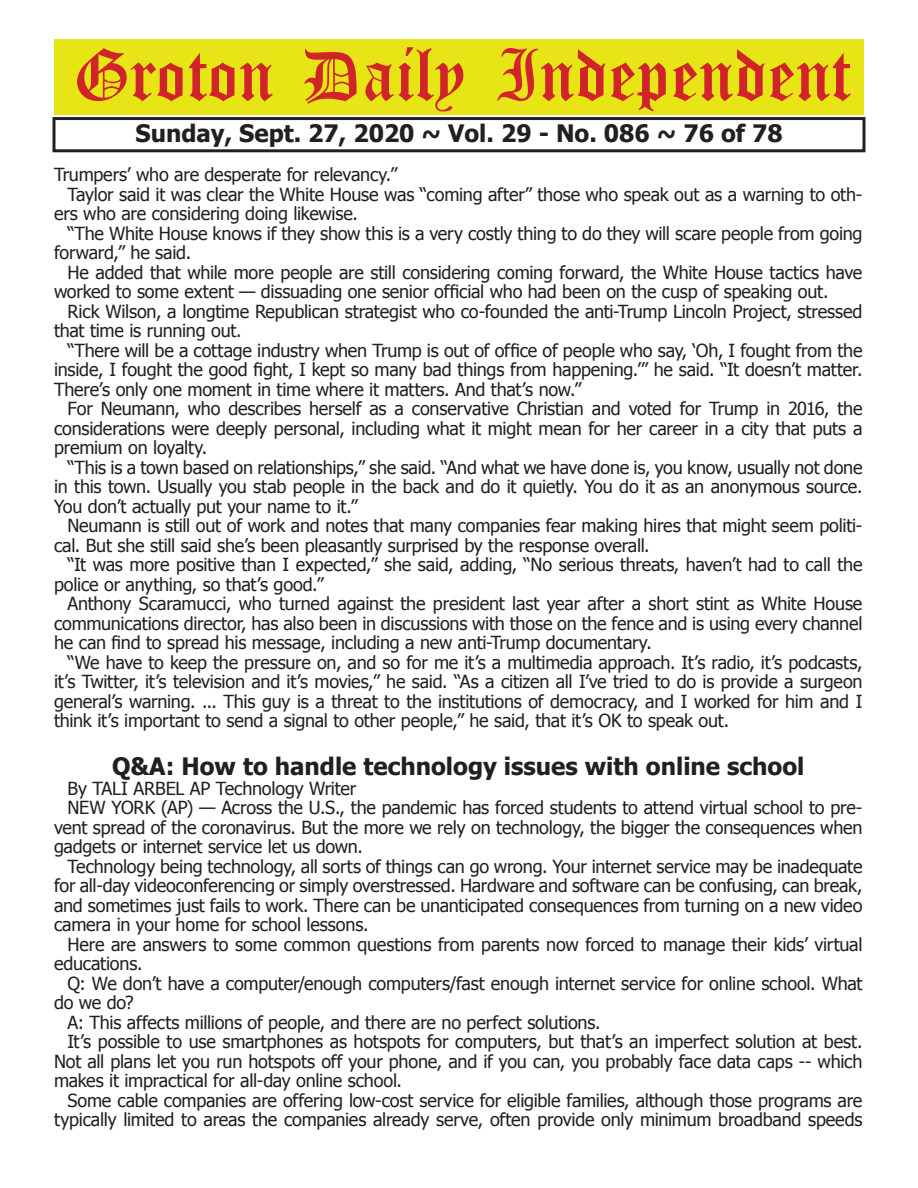
<style>
.page{position:relative;width:918px;height:1188px;background:#fff}
.page>*{position:absolute;margin:0;border:0;box-sizing:border-box;transform-origin:0 0}
.t1{font:54px "Old English Five";color:#d1232a}
.t2{font:700 24px "Tahoma";color:#231f20}
.t3{font:18px "Tahoma";letter-spacing:-.01em;color:#231f20}
</style>
<div class="page">
<div style="left:52px;top:117px;width:814px;height:35px;border:3px solid #231f20"></div>
<div style="left:54px;top:40px;width:810px;height:75px;background:#e7e515"></div>
<h1 class="t1" style="left:73px;top:50px;width:779px">Groton Daily Independent</h1>
<h2 class="t2" style="left:135px;top:116px;width:649px">Sunday, Sept. 27, 2020 ~ Vol. 29 - No. 086 ~ 76 of 78</h2>
<p class="t3" style="left:54px;top:163px;width:345px">Trumpers’ who are desperate for relevancy.”</p>
<p class="t3" style="left:68px;top:182px;width:796px">Taylor said it was clear the White House was “coming after” those who speak out as a warning to oth-</p>
<p class="t3" style="left:54px;top:202px;width:306px">ers who are considering doing likewise.</p>
<p class="t3" style="left:68px;top:221px;width:797px">“The White House knows if they show this is a very costly thing to do they will scare people from going</p>
<p class="t3" style="left:54px;top:241px;width:139px">forward,” he said.</p>
<p class="t3" style="left:68px;top:260px;width:796px">He added that while more people are still considering coming forward, the White House tactics have</p>
<p class="t3" style="left:54px;top:280px;width:776px">worked to some extent — dissuading one senior official who had been on the cusp of speaking out.</p>
<p class="t3" style="left:68px;top:299px;width:797px">Rick Wilson, a longtime Republican strategist who co-founded the anti-Trump Lincoln Project, stressed</p>
<p class="t3" style="left:54px;top:319px;width:189px">that time is running out.</p>
<p class="t3" style="left:68px;top:338px;width:797px">“There will be a cottage industry when Trump is out of office of people who say, ‘Oh, I fought from the</p>
<p class="t3" style="left:54px;top:357px;width:810px">inside, I fought the good fight, I kept so many bad things from happening.’” he said. “It doesn’t matter.</p>
<p class="t3" style="left:54px;top:377px;width:529px">There’s only one moment in time where it matters. And that’s now.”</p>
<p class="t3" style="left:68px;top:396px;width:796px">For Neumann, who describes herself as a conservative Christian and voted for Trump in 2016, the</p>
<p class="t3" style="left:54px;top:416px;width:810px">considerations were deeply personal, including what it might mean for her career in a city that puts a</p>
<p class="t3" style="left:54px;top:435px;width:155px">premium on loyalty.</p>
<p class="t3" style="left:68px;top:455px;width:797px">“This is a town based on relationships,” she said. “And what we have done is, you know, usually not done</p>
<p class="t3" style="left:54px;top:474px;width:810px">in this town. Usually you stab people in the back and do it quietly. You do it as an anonymous source.</p>
<p class="t3" style="left:54px;top:494px;width:305px">You don’t actually put your name to it.”</p>
<p class="t3" style="left:68px;top:513px;width:796px">Neumann is still out of work and notes that many companies fear making hires that might seem politi-</p>
<p class="t3" style="left:54px;top:533px;width:597px">cal. But she still said she’s been pleasantly surprised by the response overall.</p>
<p class="t3" style="left:68px;top:552px;width:796px">“It was more positive than I expected,” she said, adding, “No serious threats, haven’t had to call the</p>
<p class="t3" style="left:54px;top:572px;width:271px">police or anything, so that’s good.”</p>
<p class="t3" style="left:68px;top:591px;width:796px">Anthony Scaramucci, who turned against the president last year after a short stint as White House</p>
<p class="t3" style="left:54px;top:611px;width:810px">communications director, has also been in discussions with those on the fence and is using every channel</p>
<p class="t3" style="left:54px;top:630px;width:599px">he can find to spread his message, including a new anti-Trump documentary.</p>
<p class="t3" style="left:68px;top:650px;width:796px">“We have to keep the pressure on, and so for me it’s a multimedia approach. It’s radio, it’s podcasts,</p>
<p class="t3" style="left:54px;top:669px;width:810px">it’s Twitter, it’s television and it’s movies,” he said. “As a citizen all I’ve tried to do is provide a surgeon</p>
<p class="t3" style="left:54px;top:689px;width:810px">general’s warning. ... This guy is a threat to the institutions of democracy, and I worked for him and I</p>
<p class="t3" style="left:54px;top:708px;width:677px">think it’s important to send a signal to other people,” he said, that it’s OK to speak out.</p>
<h2 class="t2" style="left:112px;top:750px;width:694px">Q&amp;A: How to handle technology issues with online school</h2>
<p class="t3" style="left:68px;top:776px;width:290px">By TALI ARBEL AP Technology Writer</p>
<p class="t3" style="left:68px;top:796px;width:796px">NEW YORK (AP) — Across the U.S., the pandemic has forced students to attend virtual school to pre-</p>
<p class="t3" style="left:54px;top:815px;width:810px">vent spread of the coronavirus. But the more we rely on technology, the bigger the consequences when</p>
<p class="t3" style="left:54px;top:835px;width:310px">gadgets or internet service let us down.</p>
<p class="t3" style="left:68px;top:854px;width:797px">Technology being technology, all sorts of things can go wrong. Your internet service may be inadequate</p>
<p class="t3" style="left:54px;top:874px;width:810px">for all-day videoconferencing or simply overstressed. Hardware and software can be confusing, can break,</p>
<p class="t3" style="left:54px;top:893px;width:810px">and sometimes just fails to work. There can be unanticipated consequences from turning on a new video</p>
<p class="t3" style="left:54px;top:913px;width:316px">camera in your home for school lessons.</p>
<p class="t3" style="left:68px;top:932px;width:797px">Here are answers to some common questions from parents now forced to manage their kids’ virtual</p>
<p class="t3" style="left:54px;top:952px;width:90px">educations.</p>
<p class="t3" style="left:68px;top:971px;width:797px">Q: We don’t have a computer/enough computers/fast enough internet service for online school. What</p>
<p class="t3" style="left:54px;top:991px;width:81px">do we do?</p>
<p class="t3" style="left:68px;top:1010px;width:535px">A: This affects millions of people, and there are no perfect solutions.</p>
<p class="t3" style="left:68px;top:1030px;width:796px">It’s possible to use smartphones as hotspots for computers, but that’s an imperfect solution at best.</p>
<p class="t3" style="left:54px;top:1049px;width:810px">Not all plans let you run hotspots off your phone, and if you can, you probably face data caps -- which</p>
<p class="t3" style="left:54px;top:1069px;width:350px">makes it impractical for all-day online school.</p>
<p class="t3" style="left:68px;top:1088px;width:796px">Some cable companies are offering low-cost service for eligible families, although those programs are</p>
<p class="t3" style="left:54px;top:1108px;width:810px">typically limited to areas the companies already serve, often provide only minimum broadband speeds</p>
</div>
